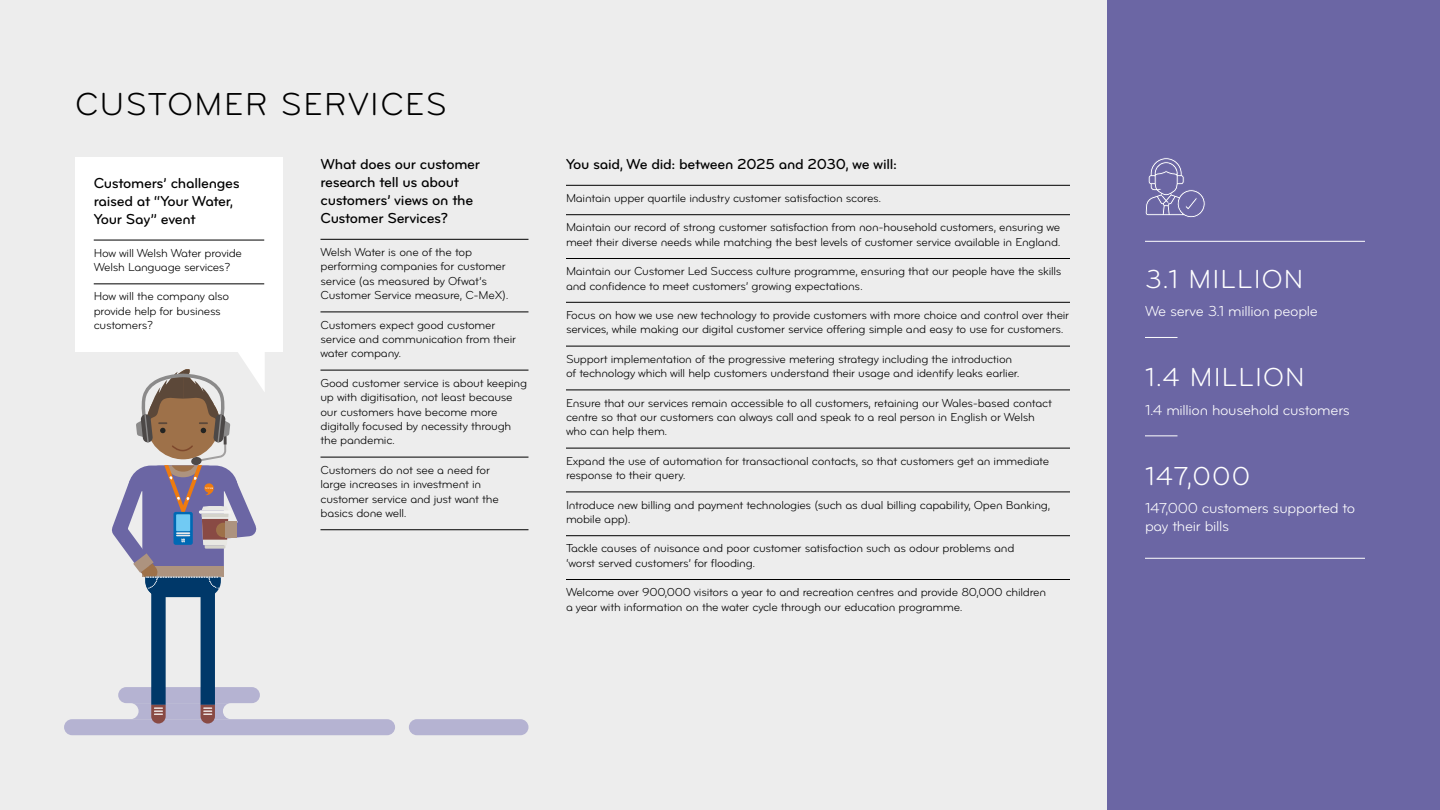
<style>
.page{position:relative;width:1440px;height:810px;background:#ededed}
.page>*{position:absolute;margin:0;border:0;box-sizing:border-box;transform-origin:0 0}
.t1{font:33px "Bryant Pro Regular Alternate";letter-spacing:.05em;color:#000}
.t2{font:27px "Bryant Pro Regular Alternate";letter-spacing:.04em;color:#fff}
.t3{font:15px/18px "Bryant Pro Medium Alternate";letter-spacing:-.02em;color:#000}
.t4{font:15px/18px "Bryant Pro Regular Alternate";letter-spacing:-.02em;color:#fff}
.t5{font:12px/14.4px "Bryant Pro Regular Alternate";letter-spacing:-.02em;color:#000}
</style>
<div class="page">
<div style="left:75px;top:158px;width:208px;height:194px;background:#fff"></div>
<hr style="left:94px;top:240px;width:170px;height:1px;background:#000">
<hr style="left:94px;top:284px;width:170px;height:1px;background:#000">
<hr style="left:321px;top:239px;width:207px;height:1px;background:#000">
<hr style="left:321px;top:312px;width:207px;height:1px;background:#000">
<hr style="left:321px;top:370px;width:207px;height:1px;background:#000">
<hr style="left:321px;top:457px;width:207px;height:1px;background:#000">
<hr style="left:321px;top:530px;width:207px;height:1px;background:#000">
<div style="left:1108px;top:0;width:332px;height:810px;background:#6b66a4"></div>
<hr style="left:1145px;top:241px;width:220px;height:1px;background:#fff">
<hr style="left:1145px;top:337px;width:32px;height:1px;background:#fff">
<hr style="left:1145px;top:436px;width:32px;height:1px;background:#fff">
<hr style="left:1145px;top:558px;width:220px;height:1px;background:#fff">
<svg style="left:1145px;top:158px;width:60px;height:60px"></svg>
<hr style="left:566px;top:185px;width:504px;height:1px;background:#000">
<hr style="left:566px;top:215px;width:504px;height:1px;background:#000">
<hr style="left:566px;top:258px;width:504px;height:1px;background:#000">
<hr style="left:566px;top:302px;width:504px;height:1px;background:#000">
<hr style="left:566px;top:346px;width:504px;height:1px;background:#000">
<hr style="left:566px;top:390px;width:504px;height:1px;background:#000">
<hr style="left:566px;top:448px;width:504px;height:1px;background:#000">
<hr style="left:566px;top:492px;width:504px;height:1px;background:#000">
<hr style="left:566px;top:536px;width:504px;height:1px;background:#000">
<hr style="left:566px;top:579px;width:504px;height:1px;background:#000">
<div style="left:64px;top:719px;width:331px;height:16px;background:#b5b3d2;border-radius:8px"></div>
<div style="left:409px;top:719px;width:120px;height:16px;background:#b5b3d2;border-radius:8px"></div>
<svg style="left:112px;top:352px;width:153px;height:372px"></svg>
<h1 class="t1" style="left:75px;top:84px;width:373px">CUSTOMER SERVICES</h1>
<p class="t3" style="left:94px;top:174px;width:147px">Customers’ challenges raised at “Your Water,<br>Your Say” event</p>
<p class="t5" style="left:94px;top:246px;width:150px">How will Welsh Water provide<br>Welsh Language services?</p>
<p class="t5" style="left:94px;top:289px;width:137px">How will the company also provide help for business customers?</p>
<p class="t3" style="left:321px;top:155px;width:161px">What does our customer research tell us about customers’ views on the<br>Customer Services?</p>
<p class="t5" style="left:321px;top:245px;width:190px">Welsh Water is one of the top performing companies for customer service (as measured by Ofwat’s<br>Customer Service measure, C-MeX).</p>
<p class="t5" style="left:321px;top:317px;width:197px">Customers expect good customer service and communication from their water company.</p>
<p class="t5" style="left:321px;top:376px;width:208px">Good customer service is about keeping up with digitisation, not least because our customers have become more digitally focused by necessity through the pandemic.</p>
<p class="t5" style="left:321px;top:463px;width:180px">Customers do not see a need for large increases in investment in customer service and just want the basics done well.</p>
<p class="t3" style="left:566px;top:155px;width:333px">You said, We did: between 2025 and 2030, we will:</p>
<p class="t5" style="left:566px;top:191px;width:317px">Maintain upper quartile industry customer satisfaction scores.</p>
<p class="t5" style="left:566px;top:220px;width:496px">Maintain our record of strong customer satisfaction from non-household customers, ensuring we meet their diverse needs while matching the best levels of customer service available in England.</p>
<p class="t5" style="left:566px;top:264px;width:497px">Maintain our Customer Led Success culture programme, ensuring that our people have the skills and confidence to meet customers’ growing expectations.</p>
<p class="t5" style="left:566px;top:308px;width:505px">Focus on how we use new technology to provide customers with more choice and control over their services, while making our digital customer service offering simple and easy to use for customers.</p>
<p class="t5" style="left:566px;top:352px;width:455px">Support implementation of the progressive metering strategy including the introduction of technology which will help customers understand their usage and identify leaks earlier.</p>
<p class="t5" style="left:566px;top:395px;width:487px">Ensure that our services remain accessible to all customers, retaining our Wales-based contact centre so that our customers can always call and speak to a real person in English or Welsh who can help them.</p>
<p class="t5" style="left:566px;top:454px;width:485px">Expand the use of automation for transactional contacts, so that customers get an immediate response to their query.</p>
<p class="t5" style="left:566px;top:497px;width:486px">Introduce new billing and payment technologies (such as dual billing capability, Open Banking, mobile app).</p>
<p class="t5" style="left:566px;top:541px;width:450px">Tackle causes of nuisance and poor customer satisfaction such as odour problems and ‘worst served customers’ for flooding.</p>
<p class="t5" style="left:566px;top:585px;width:482px">Welcome over 900,000 visitors a year to and recreation centres and provide 80,000 children a year with information on the water cycle through our education programme.</p>
<h2 class="t2" style="left:1145px;top:263px;width:160px">3.1 MILLION</h2>
<p class="t4" style="left:1145px;top:302px;width:174px">We serve 3.1 million people</p>
<h2 class="t2" style="left:1145px;top:361px;width:161px">1.4 MILLION</h2>
<p class="t4" style="left:1145px;top:401px;width:206px">1.4 million household customers</p>
<h2 class="t2" style="left:1145px;top:460px;width:107px">147,000</h2>
<p class="t4" style="left:1145px;top:499px;width:212px">147,000 customers supported to pay their bills</p>
</div>
